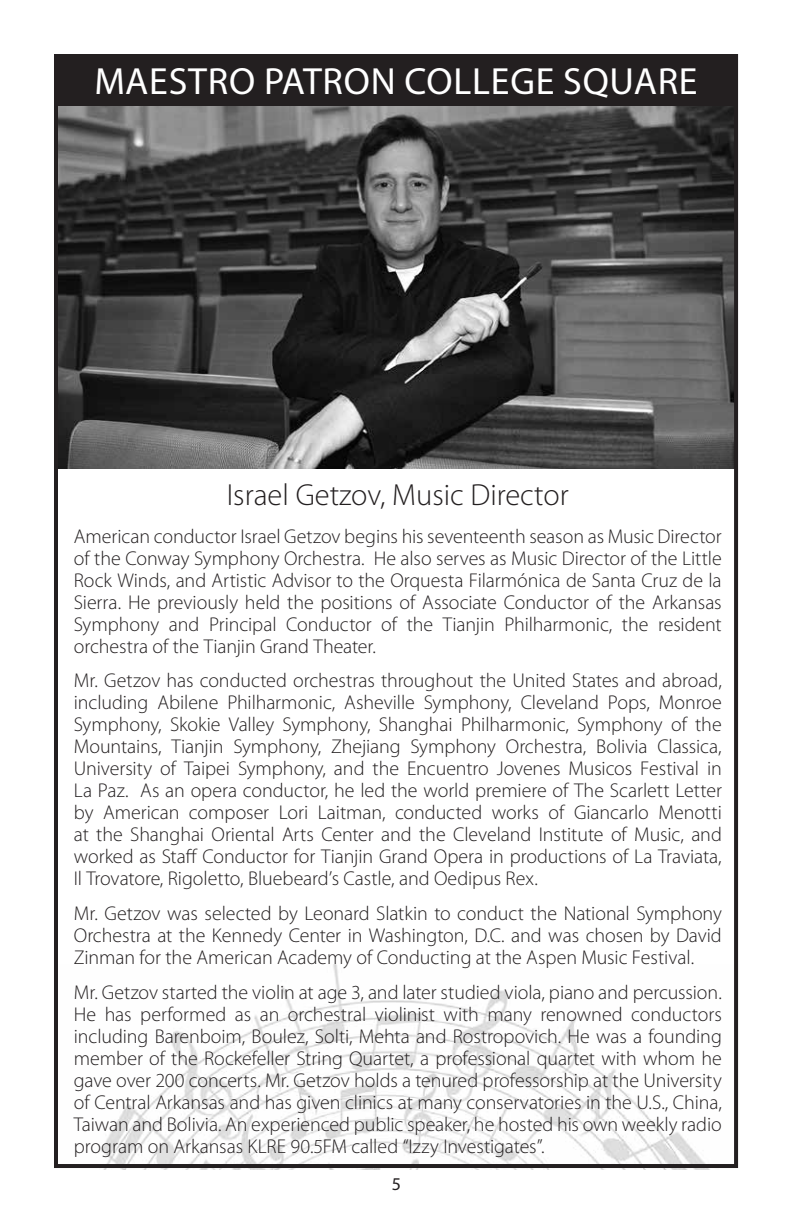
<style>
.page{position:relative;width:792px;height:1224px;background:#fff}
.page>*{position:absolute;margin:0;border:0;box-sizing:border-box;transform-origin:0 0}
.t1{font:38px "Myriad Pro";letter-spacing:.02em;color:#fff}
.t2{font:300 30.6px "Myriad Pro";color:#231f20}
.t3{font:300 20px/22px "Myriad Pro";letter-spacing:-.005em;color:#231f20;text-align:justify}
.t4{font:18px "Myriad Pro";color:#231f20}
</style>
<div class="page">
<img style="left:59px;top:105px;width:674px;height:363px">
<img style="left:101px;top:965px;width:638px;height:205px">
<div style="left:54px;top:54px;width:684px;height:51px;background:#231f20"></div>
<h1 class="t1" style="left:94px;top:60px;width:605px">MAESTRO PATRON COLLEGE SQUARE</h1>
<h2 class="t2" style="left:227px;top:476px;width:344px">Israel Getzov, Music Director</h2>
<p class="t3" style="left:74px;top:525px;width:650px">American conductor Israel Getzov begins his seventeenth season as Music Director of the Conway Symphony Orchestra. He also serves as Music Director of the Little Rock Winds, and Artistic Advisor to the Orquesta Filarmónica de Santa Cruz de la Sierra. He previously held the positions of Associate Conductor of the Arkansas Symphony and Principal Conductor of the Tianjin Philharmonic, the resident orchestra of the Tianjin Grand Theater.</p>
<p class="t3" style="left:74px;top:670px;width:650px">Mr. Getzov has conducted orchestras throughout the United States and abroad, including Abilene Philharmonic, Asheville Symphony, Cleveland Pops, Monroe Symphony, Skokie Valley Symphony, Shanghai Philharmonic, Symphony of the Mountains, Tianjin Symphony, Zhejiang Symphony Orchestra, Bolivia Classica, University of Taipei Symphony, and the Encuentro Jovenes Musicos Festival in La Paz. As an opera conductor, he led the world premiere of The Scarlett Letter by American composer Lori Laitman, conducted works of Giancarlo Menotti at the Shanghai Oriental Arts Center and the Cleveland Institute of Music, and worked as Staff Conductor for Tianjin Grand Opera in productions of La Traviata, Il Trovatore, Rigoletto, Bluebeard’s Castle, and Oedipus Rex.</p>
<p class="t3" style="left:74px;top:902px;width:649px">Mr. Getzov was selected by Leonard Slatkin to conduct the National Symphony Orchestra at the Kennedy Center in Washington, D.C. and was chosen by David Zinman for the American Academy of Conducting at the Aspen Music Festival.</p>
<p class="t3" style="left:74px;top:981px;width:650px">Mr. Getzov started the violin at age 3, and later studied viola, piano and percussion.<br>He has performed as an orchestral violinist with many renowned conductors including Barenboim, Boulez, Solti, Mehta and Rostropovich. He was a founding member of the Rockefeller String Quartet, a professional quartet with whom he gave over 200 concerts. Mr. Getzov holds a tenured professorship at the University of Central Arkansas and has given clinics at many conservatories in the U.S., China, Taiwan and Bolivia. An experienced public speaker, he hosted his own weekly radio program on Arkansas KLRE 90.5FM called “Izzy Investigates”.</p>
<p class="t4" style="left:392px;top:1174px;width:11px">5</p>
</div>
